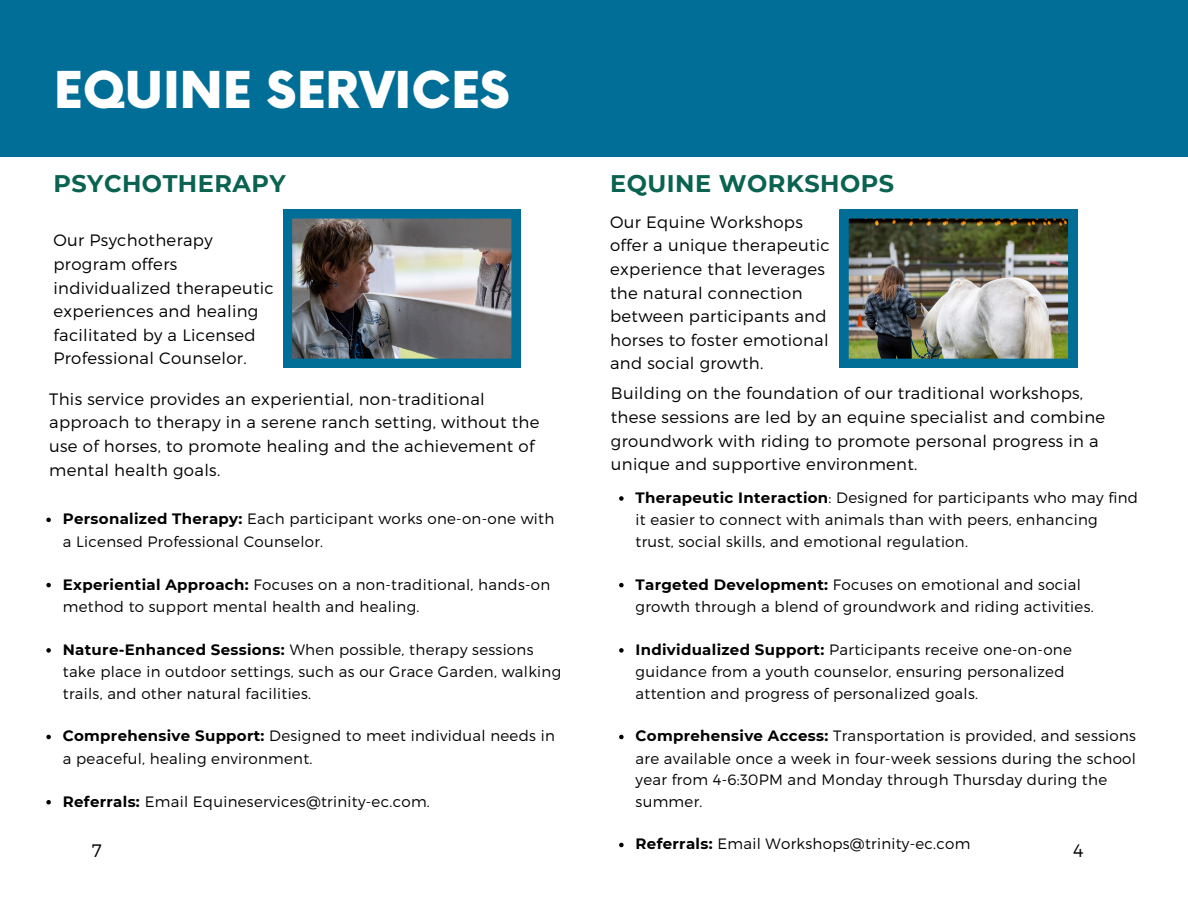
<style>
.page{position:relative;width:1188px;height:918px;background:#fff}
.page>*{position:absolute;margin:0;border:0;box-sizing:border-box;transform-origin:0 0}
.t1{font:900 49.5px "Now";color:#fff}
.t2{font:700 24px "Montserrat";letter-spacing:.02em;color:#0a6250}
.t3{font:300 18px "Montserrat";color:#000}
.t4{font:300 16.5px/23.7px "Montserrat";letter-spacing:.02em;color:#000}
.t5{font:300 15px/21.9px "Montserrat";letter-spacing:.02em;color:#000}
.s1{font-weight:700}
</style>
<div class="page">
<div style="left:594px;top:0;width:594px;height:157px;background:#006e96"></div>
<div style="left:0;top:0;width:611px;height:157px;background:#006e96"></div>
<img style="left:840px;top:210px;width:237px;height:158px">
<svg style="left:619px;top:496px;width:5px;height:5px"></svg>
<svg style="left:619px;top:583px;width:5px;height:4px"></svg>
<svg style="left:619px;top:648px;width:5px;height:5px"></svg>
<svg style="left:619px;top:735px;width:5px;height:4px"></svg>
<svg style="left:619px;top:843px;width:5px;height:4px"></svg>
<img style="left:283px;top:210px;width:237px;height:158px">
<svg style="left:46px;top:518px;width:5px;height:4px"></svg>
<svg style="left:46px;top:583px;width:5px;height:4px"></svg>
<svg style="left:46px;top:648px;width:5px;height:5px"></svg>
<svg style="left:46px;top:735px;width:5px;height:4px"></svg>
<svg style="left:46px;top:800px;width:5px;height:4px"></svg>
<h1 class="t1" style="left:54px;top:64px;width:458px">EQUINE SERVICES</h1>
<p class="t2" style="left:53px;top:169px;width:234px">PSYCHOTHERAPY</p>
<p class="t4" style="left:53px;top:228px;width:222px">Our Psychotherapy program offers individualized therapeutic experiences and healing facilitated by a Licensed<br>Professional Counselor.</p>
<p class="t4" style="left:49px;top:386px;width:492px">This service provides an experiential, non-traditional approach to therapy in a serene ranch setting, without the use of horses, to promote healing and the achievement of mental health goals.</p>
<h2 class="t2" style="left:610px;top:169px;width:285px">EQUINE WORKSHOPS</h2>
<p class="t4" style="left:610px;top:209px;width:221px">Our Equine Workshops offer a unique therapeutic experience that leverages the natural connection between participants and horses to foster emotional and social growth.</p>
<p class="t4" style="left:611px;top:381px;width:496px">Building on the foundation of our traditional workshops, these sessions are led by an equine specialist and combine groundwork with riding to promote personal progress in a unique and supportive environment.</p>
<p class="t5" style="left:636px;top:486px;width:504px"><span class="s1">Therapeutic Interaction</span>: Designed for participants who may find it easier to connect with animals than with peers, enhancing trust, social skills, and emotional regulation.</p>
<p class="t5" style="left:636px;top:572px;width:460px;line-height:22.5px"><span class="s1">Targeted Development:</span> Focuses on emotional and social growth through a blend of groundwork and riding activities.</p>
<p class="t5" style="left:636px;top:638px;width:438px"><span class="s1">Individualized Support:</span> Participants receive one-on-one guidance from a youth counselor, ensuring personalized attention and progress of personalized goals.</p>
<p class="t5" style="left:636px;top:725px;width:502px"><span class="s1">Comprehensive Access:</span> Transportation is provided, and sessions are available once a week in four-week sessions during the school year from 4-6:30PM and Monday through Thursday during the summer.</p>
<p class="t5" style="left:636px;top:832px;width:336px"><span class="s1">Referrals:</span> Email Workshops@trinity-ec.com</p>
<p class="t5" style="left:63px;top:507px;width:493px;line-height:22.5px"><span class="s1">Personalized Therapy:</span> Each participant works one-on-one with a Licensed Professional Counselor.</p>
<p class="t5" style="left:63px;top:572px;width:489px;line-height:22.5px"><span class="s1">Experiential Approach:</span> Focuses on a non-traditional, hands-on method to support mental health and healing.</p>
<p class="t5" style="left:63px;top:638px;width:500px"><span class="s1">Nature-Enhanced Sessions:</span> When possible, therapy sessions take place in outdoor settings, such as our Grace Garden, walking trails, and other natural facilities.</p>
<p class="t5" style="left:63px;top:724px;width:494px;line-height:22.5px"><span class="s1">Comprehensive Support:</span> Designed to meet individual needs in a peaceful, healing environment.</p>
<p class="t5" style="left:63px;top:790px;width:369px"><span class="s1">Referrals:</span> Email Equineservices@trinity-ec.com.</p>
<p class="t3" style="left:92px;top:839px;width:11px">7</p>
<p class="t3" style="left:1073px;top:839px;width:12px">4</p>
</div>
